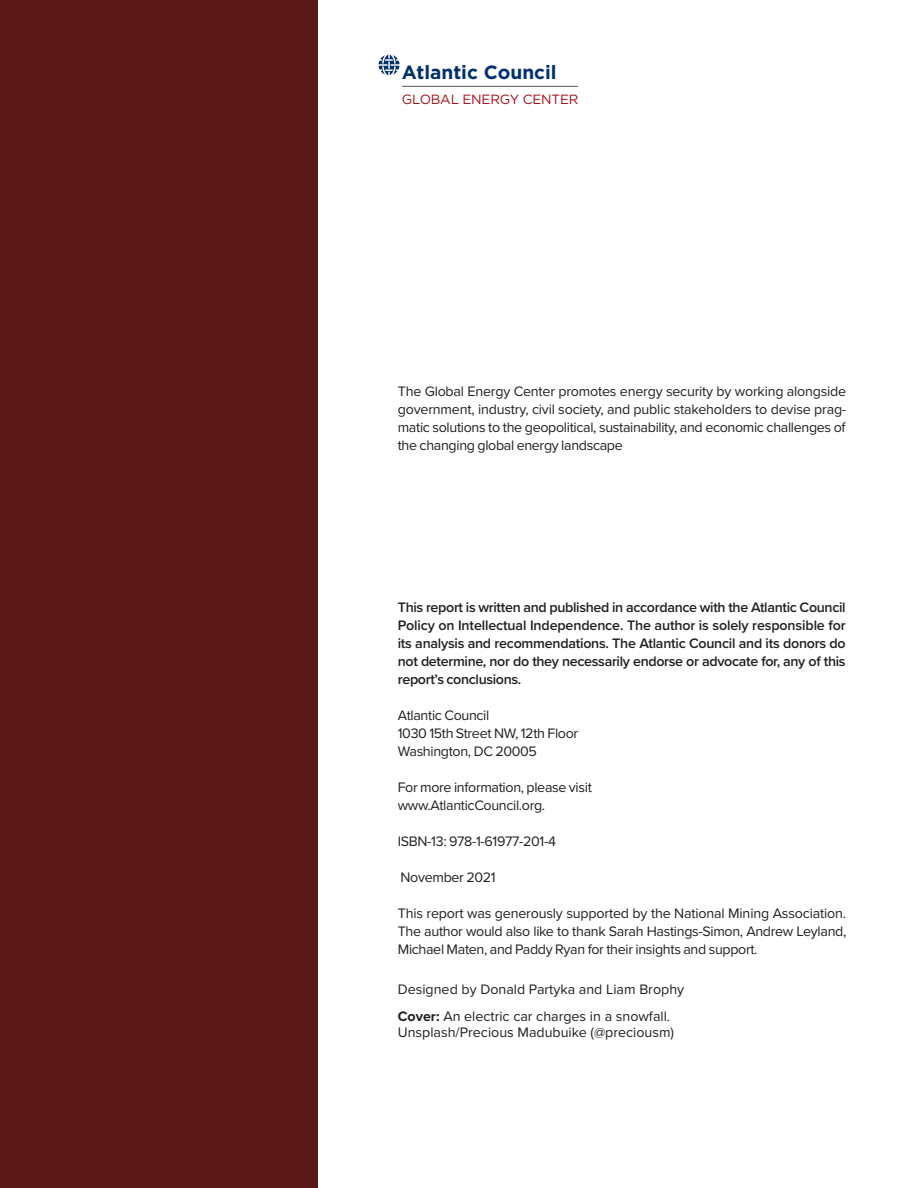
<style>
.page{position:relative;width:918px;height:1188px;background:#fff}
.page>*{position:absolute;margin:0;border:0;box-sizing:border-box;transform-origin:0 0}
.t1{font:700 19.05px "Gotham";color:#00306d}
.Proxima_MAIN_body_te{font:14.25px/18px "Proxima Nova";letter-spacing:-.025em;color:#231f20}
.Proxima_MAIN_body_te-2{font:600 14.25px/18px "Proxima Nova";letter-spacing:-.025em;color:#231f20;text-align:justify}
.Proxima_MAIN_body_te-3{font:14.25px/15.5px "Proxima Nova";color:#231f20}
.t2{font:13.35px "Gotham";letter-spacing:-.015em;color:#a40d14}
.s1{font-weight:700}
</style>
<div class="page">
<div style="left:0;top:0;width:317px;height:1188px;background:#5a1819"></div>
<svg style="left:379px;top:55px;width:20px;height:20px"></svg>
<hr style="left:402px;top:86px;width:176px;height:1px;background:#57585a">
<p class="t1" style="left:402px;top:60px;width:156px">Atlantic Council</p>
<p class="t2" style="left:402px;top:91px;width:178px">GLOBAL ENERGY CENTER</p>
<p class="Proxima_MAIN_body_te" style="left:398px;top:382px;width:450px;text-align:justify">The Global Energy Center promotes energy security by working alongside government, industry, civil society, and public stakeholders to devise prag&shy;matic solutions to the geopolitical, sustainability, and economic challenges of the changing global energy landscape</p>
<p class="Proxima_MAIN_body_te-2" style="left:398px;top:598px;width:449px">This report is written and published in accordance with the Atlantic Council Policy on Intellectual Independence. The author is solely responsible for its analysis and recommendations. The Atlantic Council and its donors do not determine, nor do they necessarily endorse or advocate for, any of this report’s conclusions.</p>
<p class="Proxima_MAIN_body_te" style="left:398px;top:706px;width:182px">Atlantic Council<br>1030 15th Street NW, 12th Floor<br>Washington, DC 20005</p>
<p class="Proxima_MAIN_body_te" style="left:398px;top:778px;width:196px">For more information, please visit www.AtlanticCouncil.org.</p>
<p class="Proxima_MAIN_body_te" style="left:398px;top:832px;width:160px">ISBN-13: 978-1-61977-201-4</p>
<p class="Proxima_MAIN_body_te" style="left:401px;top:868px;width:97px">November 2021</p>
<p class="Proxima_MAIN_body_te" style="left:398px;top:904px;width:450px;text-align:justify">This report was generously supported by the National Mining Association.<br>The author would also like to thank Sarah Hastings-Simon, Andrew Leyland, Michael Maten, and Paddy Ryan for their insights and support.</p>
<p class="Proxima_MAIN_body_te-3" style="left:398px;top:981px;width:288px">Designed by Donald Partyka and Liam Brophy</p>
<p class="Proxima_MAIN_body_te-3" style="left:398px;top:1008px;width:278px"><span class="s1">Cover:</span> An electric car charges in a snowfall.<br>Unsplash/Precious Madubuike (@preciousm)</p>
</div>
